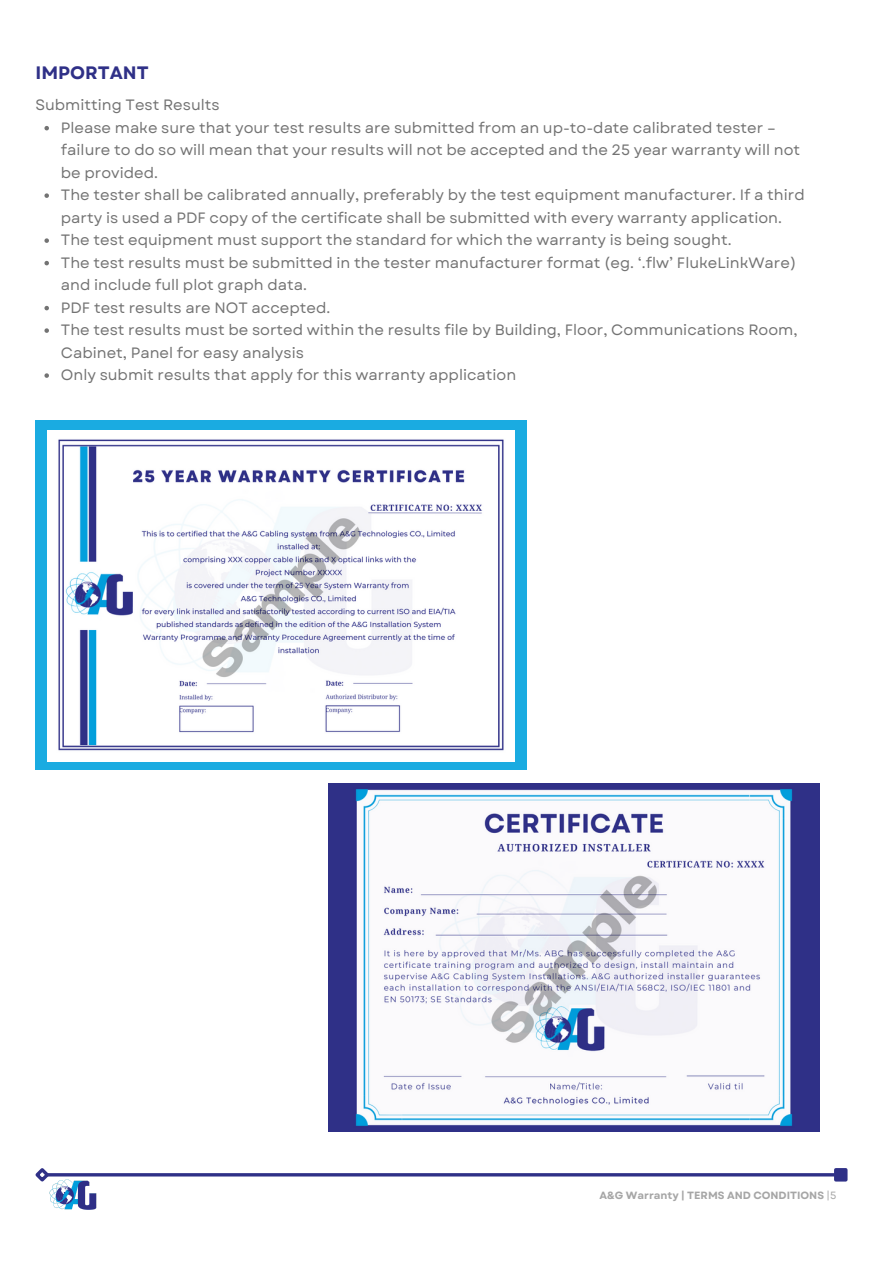
<style>
.page{position:relative;width:893px;height:1264px;background:#fff}
.page>*{position:absolute;margin:0;border:0;box-sizing:border-box;transform-origin:0 0}
.t1{font:700 18px "Garet";color:#2f3087}
.t2{font:15px/22.5px "Garet";color:#737373}
.t3{font:700 10.5px "Garet";color:#a6a6a6}
.s1{font-weight:400}
</style>
<div class="page">
<hr style="left:46px;top:1173px;width:788px;height:3px;background:#2f3087">
<svg style="left:35px;top:1168px;width:17px;height:14px"></svg>
<div style="left:835px;top:1169px;width:10px;height:10px;background:#2f3087"></div>
<div style="left:834px;top:1167px;width:13px;height:14px;border:3px solid #2f3087"></div>
<img style="left:48px;top:1178px;width:49px;height:32px">
<div style="left:35px;top:420px;width:492px;height:349px;background:#1aabe1"></div>
<img style="left:48px;top:431px;width:466px;height:330px">
<img style="left:328px;top:783px;width:491px;height:348px">
<svg style="left:44px;top:126px;width:5px;height:4px"></svg>
<svg style="left:44px;top:193px;width:5px;height:5px"></svg>
<svg style="left:44px;top:238px;width:5px;height:5px"></svg>
<svg style="left:44px;top:261px;width:5px;height:4px"></svg>
<svg style="left:44px;top:306px;width:5px;height:4px"></svg>
<svg style="left:44px;top:328px;width:5px;height:5px"></svg>
<svg style="left:44px;top:373px;width:5px;height:5px"></svg>
<p class="t1" style="left:35px;top:60px;width:115px">IMPORTANT</p>
<p class="t2" style="left:35px;top:94px;width:186px">Submitting Test Results</p>
<p class="t2" style="left:61px;top:116px;width:745px">Please make sure that your test results are submitted from an up-to-date calibrated tester – failure to do so will mean that your results will not be accepted and the 25 year warranty will not be provided.<br>The tester shall be calibrated annually, preferably by the test equipment manufacturer. If a third party is used a PDF copy of the certificate shall be submitted with every warranty application.<br>The test equipment must support the standard for which the warranty is being sought.<br>The test results must be submitted in the tester manufacturer format (eg. ‘.flw’ FlukeLinkWare) and include full plot graph data.<br>PDF test results are NOT accepted.<br>The test results must be sorted within the results file by Building, Floor, Communications Room, Cabinet, Panel for easy analysis<br>Only submit results that apply for this warranty application</p>
<p class="t3" style="left:599px;top:1187px;width:238px">A&amp;G Warranty | TERMS AND CONDITIONS <span class="s1">|5</span></p>
</div>
